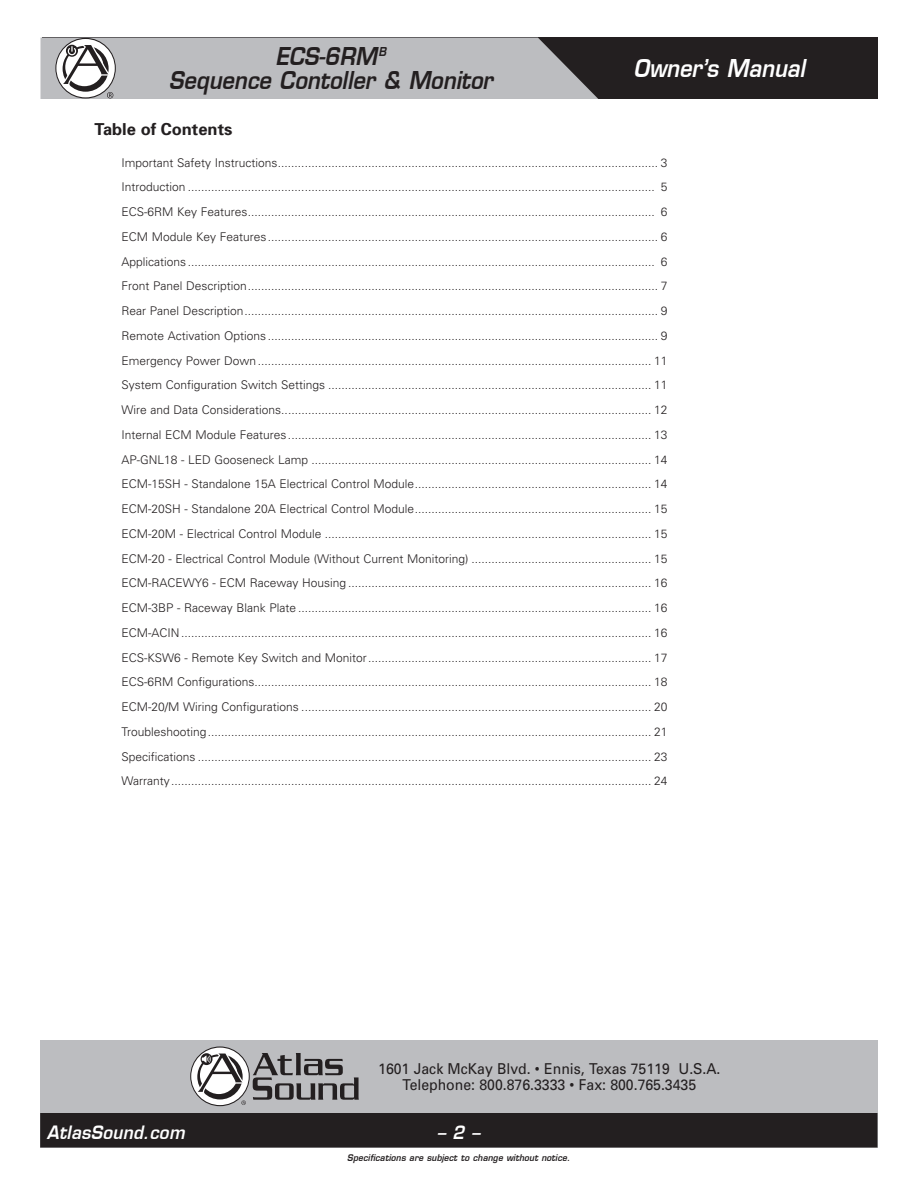
<style>
.page{position:relative;width:918px;height:1188px;background:#fff}
.page>*{position:absolute;margin:0;border:0;box-sizing:border-box;transform-origin:0 0}
.t1{font:italic 600 24px/24px "Eurostile LT";color:#231f20;text-align:center;scale:.9 1}
.t2{font:italic 600 24px "Eurostile LT";color:#fff;scale:.9 1}
.t3{font:italic 600 18px "Eurostile LT";letter-spacing:.015em;color:#fff;scale:.94 1}
.t4{font:700 16.5px "Univers";color:#231f20}
.t5{font:15px/16.5px "Univers";color:#231f20;text-align:center;scale:.94 1}
.t6{font:300 12px/24.8px "Univers";color:#231f20;text-align:justify}
.t7{font:italic 600 9px "Eurostile LT";letter-spacing:.015em;color:#231f20;scale:.94 1}
</style>
<div class="page">
<div style="left:40px;top:1040px;width:838px;height:108px;background:#bcbdc0"></div>
<div style="left:40px;top:1113px;width:837px;height:35px;background:#231f20"></div>
<div style="left:42px;top:38px;width:835px;height:61px;background:#231f20"></div>
<svg style="left:253px;top:1053px;width:106px;height:47px"></svg>
<svg style="left:190px;top:1046px;width:60px;height:60px"></svg>
<div style="left:191px;top:1048px;width:58px;height:57px;background:#fff;border-radius:50%"></div>
<svg style="left:197px;top:1052px;width:49px;height:53px"></svg>
<svg style="left:40px;top:38px;width:558px;height:61px;background:#b3b3b6"></svg>
<h1 class="t1" style="left:169px;top:44px;width:361px">ECS-6RM<sup>B<br></sup>Sequence Contoller &amp; Monitor</h1>
<h1 class="t2" style="left:634px;top:53px;width:192px">Owner’s Manual</h1>
<h3 class="t4" style="left:94px;top:119px;width:139px">Table of Contents</h3>
<p class="t6" style="left:122px;top:150px;width:547px">Important Safety Instructions.................................................................................................................. 3<br>Introduction ............................................................................................................................................ 5<br>ECS-6RM Key Features.......................................................................................................................... 6<br>ECM Module Key Features..................................................................................................................... 6<br>Applications ............................................................................................................................................ 6<br>Front Panel Description........................................................................................................................... 7<br>Rear Panel Description............................................................................................................................ 9<br>Remote Activation Options ..................................................................................................................... 9<br>Emergency Power Down ...................................................................................................................... 11<br>System Configuration Switch Settings ................................................................................................. 11<br>Wire and Data Considerations............................................................................................................... 12<br>Internal ECM Module Features............................................................................................................. 13<br>AP-GNL18 - LED Gooseneck Lamp ...................................................................................................... 14<br>ECM-15SH - Standalone 15A Electrical Control Module....................................................................... 14<br>ECM-20SH - Standalone 20A Electrical Control Module....................................................................... 15<br>ECM-20M - Electrical Control Module .................................................................................................. 15<br>ECM-20 - Electrical Control Module (Without Current Monitoring) ...................................................... 15<br>ECM-RACEWY6 - ECM Raceway Housing ........................................................................................... 16<br>ECM-3BP - Raceway Blank Plate .......................................................................................................... 16<br>ECM-ACIN............................................................................................................................................. 16<br>ECS-KSW6 - Remote Key Switch and Monitor..................................................................................... 17<br>ECS-6RM Configurations....................................................................................................................... 18<br>ECM-20/M Wiring Configurations ......................................................................................................... 20<br>Troubleshooting..................................................................................................................................... 21<br>Specifications ........................................................................................................................................ 23<br>Warranty................................................................................................................................................ 24</p>
<p class="t5" style="left:378px;top:1060px;width:366px">1601 Jack McKay Blvd. • Ennis, Texas 75119 U.S.A.<br>Telephone: 800.876.3333 • Fax: 800.765.3435</p>
<h2 class="t3" style="left:47px;top:1121px;width:148px">AtlasSound.com</h2>
<h2 class="t3" style="left:437px;top:1121px;width:47px">– 2 –</h2>
<p class="t7" style="left:347px;top:1152px;width:239px">Specifications are subject to change without notice.</p>
</div>
